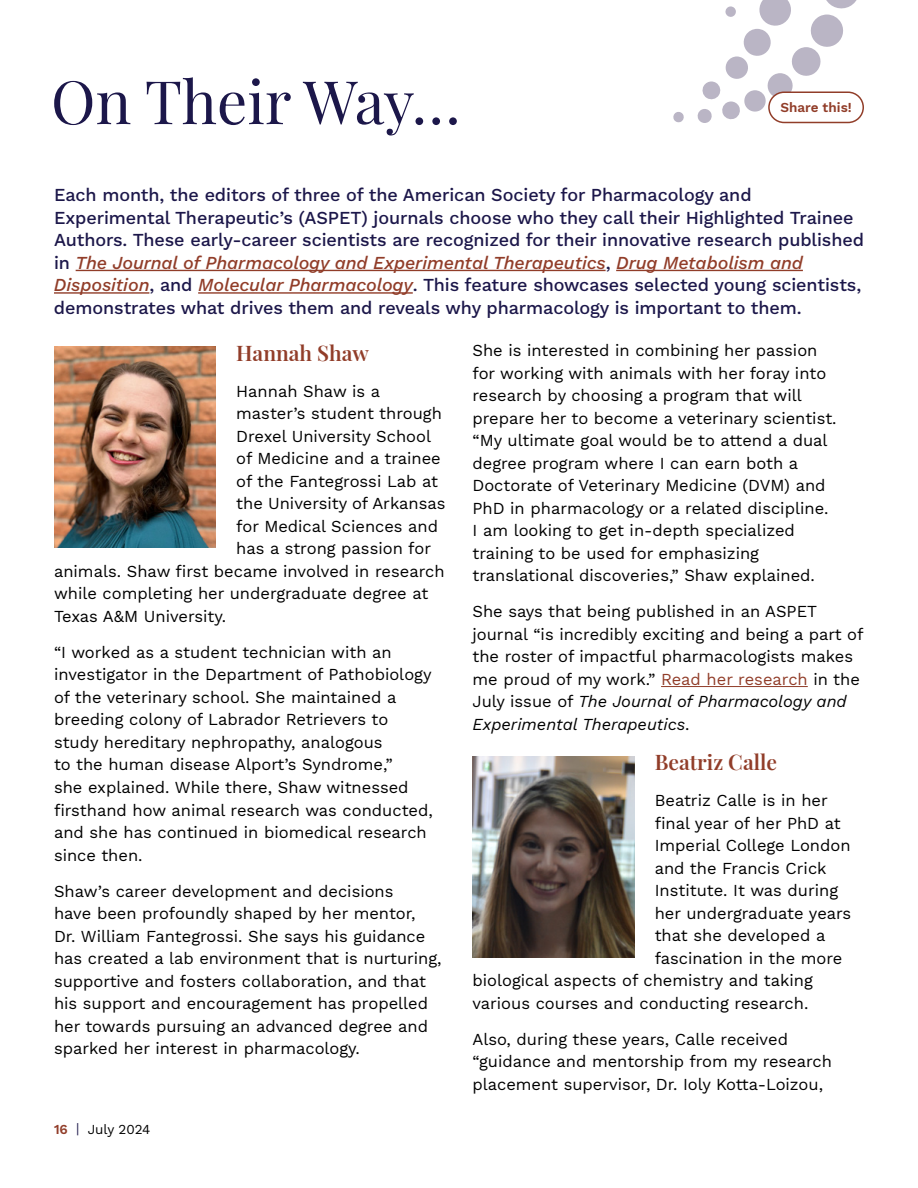
<style>
.page{position:relative;width:918px;height:1188px;background:#fff}
.page>*{position:absolute;margin:0;border:0;box-sizing:border-box;transform-origin:0 0}
.t1{font:60px "Playfair Display";color:#1c174a}
.t2{font:600 21px "Playfair Display";color:#913d29}
.t3{font:18px/22.5px "Work Sans";letter-spacing:-.005em;color:#1c174a}
.t4{font:16.5px/22.5px "Work Sans";color:#000}
.t5{font:13.5px "Work Sans";color:#000}
.t6{font:13.5px "Work Sans";color:#913d29}
.s1{font-style:italic;color:#913d29}
.s2{color:#913d29}
.s3{font-style:italic}
.s4{color:#1c174a}
</style>
<div class="page">
<hr style="left:76px;top:270px;width:530px;height:1px;background:#913d29">
<hr style="left:616px;top:270px;width:187px;height:1px;background:#913d29">
<hr style="left:54px;top:292px;width:95px;height:2px;background:#913d29">
<hr style="left:198px;top:292px;width:215px;height:2px;background:#913d29">
<img style="left:54px;top:346px;width:162px;height:202px">
<hr style="left:661px;top:686px;width:147px;height:1px;background:#913d29">
<img style="left:472px;top:756px;width:162px;height:202px">
<svg style="left:673px;top:0;width:191px;height:123px"></svg>
<div style="left:769px;top:92px;width:94px;height:30px;background:#fff;border-radius:15px"></div>
<div style="left:768px;top:91px;width:96px;height:32px;border:2px solid #913d29;border-radius:15px"></div>
<h1 class="t1" style="left:51px;top:55px;width:411px">On Their Way…</h1>
<p class="t6" style="left:780px;top:97px;width:73px">Share this!</p>
<p class="t3" style="left:54px;top:183px;width:812px">Each month, the editors of three of the American Society for Pharmacology and Experimental Therapeutic’s (ASPET) journals choose who they call their Highlighted Trainee Authors. These early-career scientists are recognized for their innovative research published in <span class="s1">The Journal of Pharmacology and Experimental Therapeutics</span>, <span class="s1">Drug Metabolism and Disposition</span>, and <span class="s1">Molecular Pharmacology</span>. This feature showcases selected young scientists, demonstrates what drives them and reveals why pharmacology is important to them.</p>
<p class="t2" style="left:236px;top:337px;width:134px">Hannah Shaw</p>
<p class="t4" style="left:236px;top:379px;width:146px">Hannah Shaw is a</p>
<p class="t4" style="left:236px;top:402px;width:207px">master’s student through</p>
<p class="t4" style="left:236px;top:424px;width:196px">Drexel University School</p>
<p class="t4" style="left:236px;top:447px;width:206px">of Medicine and a trainee</p>
<p class="t4" style="left:236px;top:469px;width:203px">of the Fantegrossi Lab at</p>
<p class="t4" style="left:236px;top:492px;width:211px">the University of Arkansas</p>
<p class="t4" style="left:236px;top:514px;width:203px">for Medical Sciences and</p>
<p class="t4" style="left:236px;top:537px;width:196px">has a strong passion for</p>
<p class="t4" style="left:54px;top:559px;width:392px">animals. Shaw first became involved in research</p>
<p class="t4" style="left:54px;top:582px;width:376px">while completing her undergraduate degree at</p>
<p class="t4" style="left:54px;top:604px;width:174px">Texas A&amp;M University.</p>
<p class="t4" style="left:54px;top:640px;width:380px">“I worked as a student technician with an investigator in the Department of Pathobiology of the veterinary school. She maintained a breeding colony of Labrador Retrievers to study hereditary nephropathy, analogous<br>to the human disease Alport’s Syndrome,”<br>she explained. While there, Shaw witnessed firsthand how animal research was conducted, and she has continued in biomedical research since then.</p>
<p class="t4" style="left:54px;top:879px;width:389px">Shaw’s career development and decisions<br>have been profoundly shaped by her mentor,<br>Dr. William Fantegrossi. She says his guidance has created a lab environment that is nurturing, supportive and fosters collaboration, and that his support and encouragement has propelled her towards pursuing an advanced degree and sparked her interest in pharmacology.</p>
<p class="t4" style="left:472px;top:339px;width:366px">She is interested in combining her passion for working with animals with her foray into research by choosing a program that will prepare her to become a veterinary scientist. “My ultimate goal would be to attend a dual degree program where I can earn both a Doctorate of Veterinary Medicine (DVM) and PhD in pharmacology or a related discipline.<br>I am looking to get in-depth specialized training to be used for emphasizing translational discoveries,” Shaw explained.</p>
<p class="t4" style="left:472px;top:600px;width:393px">She says that being published in an ASPET journal “is incredibly exciting and being a part of the roster of impactful pharmacologists makes me proud of my work.” <span class="s2">Read her research</span> in the July issue of <span class="s3">The Journal of Pharmacology and Experimental Therapeutics</span>.</p>
<p class="t2" style="left:655px;top:746px;width:124px">Beatriz Calle</p>
<p class="t4" style="left:655px;top:789px;width:175px">Beatriz Calle is in her</p>
<p class="t4" style="left:655px;top:811px;width:188px">final year of her PhD at</p>
<p class="t4" style="left:655px;top:834px;width:197px">Imperial College London</p>
<p class="t4" style="left:655px;top:856px;width:173px">and the Francis Crick</p>
<p class="t4" style="left:655px;top:879px;width:185px">Institute. It was during</p>
<p class="t4" style="left:655px;top:901px;width:198px">her undergraduate years</p>
<p class="t4" style="left:655px;top:924px;width:172px">that she developed a</p>
<p class="t4" style="left:655px;top:946px;width:189px">fascination in the more</p>
<p class="t4" style="left:473px;top:969px;width:342px">biological aspects of chemistry and taking</p>
<p class="t4" style="left:473px;top:991px;width:337px">various courses and conducting research.</p>
<p class="t4" style="left:473px;top:1027px;width:361px">Also, during these years, Calle received “guidance and mentorship from my research placement supervisor, Dr. Ioly Kotta-Loizou,</p>
<p class="t5" style="left:54px;top:1119px;width:98px"><span class="s2">16</span> <span class="s4">|</span> July 2024</p>
</div>
